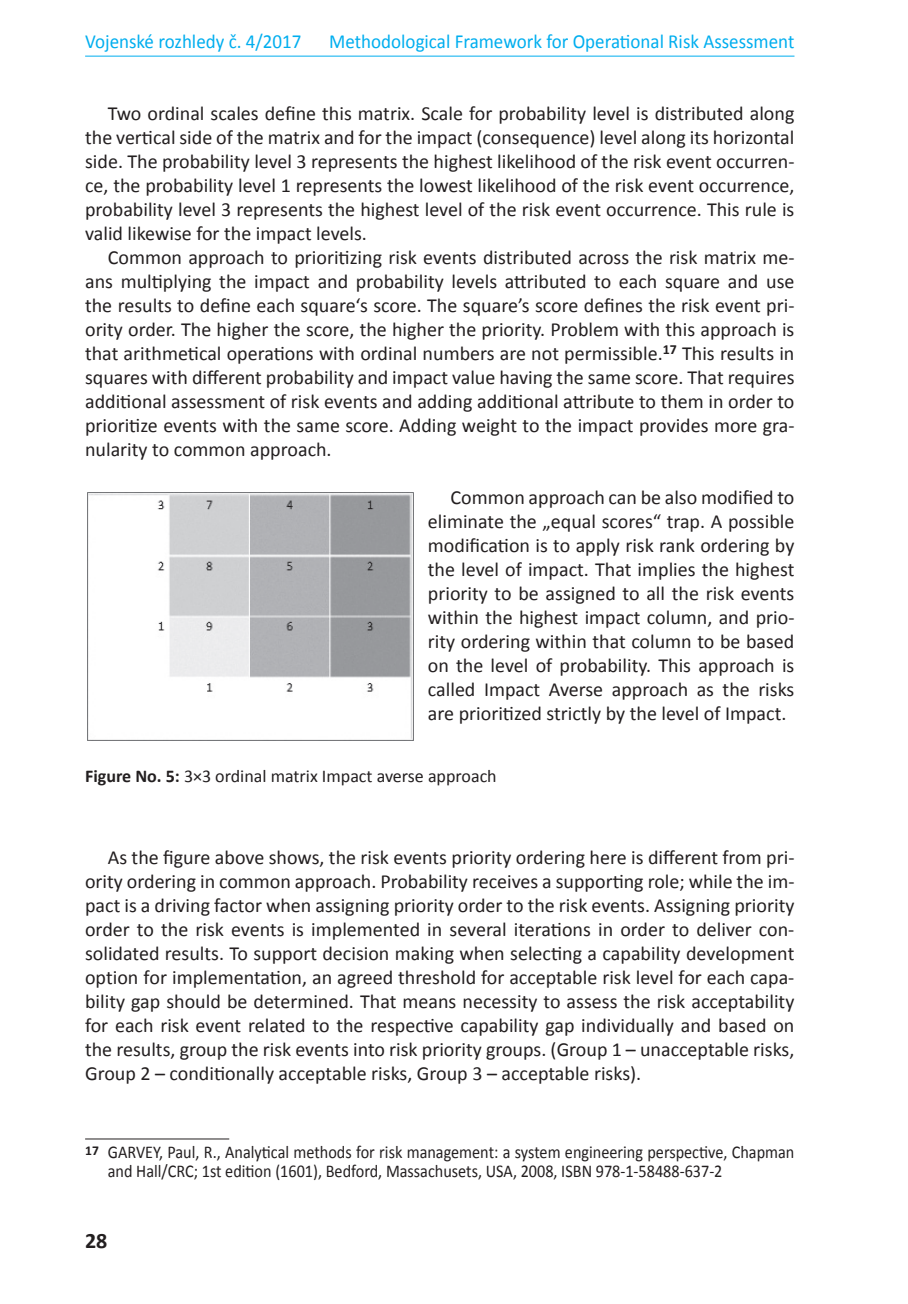
<style>
.page{position:relative;width:908px;height:1304px;background:#fff}
.page>*{position:absolute;margin:0;border:0;box-sizing:border-box;transform-origin:0 0}
.t1{font:700 22px "Calibri";color:#231f20}
.t2{font:20px/24px "Calibri";color:#231f20;text-align:justify}
.t3{font:20px "Calibri";color:#00aeef;scale:.95 1}
.t4{font:18px/19px "Calibri";color:#231f20;scale:.9 1}
.t5{font:18px "Calibri";color:#231f20}
.s1{font-weight:700}
</style>
<div class="page">
<hr style="left:85px;top:56px;width:709px;height:1px;background:#00aeef">
<hr style="left:85px;top:1138px;width:144px;height:1px;background:#231f20">
<img style="left:88px;top:493px;width:325px;height:247px">
<p class="t3" style="left:85px;top:29px;width:229px">Vojenské rozhledy č. 4/2017</p>
<p class="t3" style="left:329px;top:29px;width:491px">Methodological Framework for Operational Risk Assessment</p>
<p class="t2" style="left:85px;top:101px;width:710px;text-indent:23px">Two ordinal scales define this matrix. Scale for probability level is distributed along the vertical side of the matrix and for the impact (consequence) level along its horizontal side. The probability level 3 represents the highest likelihood of the risk event occurren&shy;ce, the probability level 1 represents the lowest likelihood of the risk event occurrence, probability level 3 represents the highest level of the risk event occurrence. This rule is valid likewise for the impact levels.</p>
<p class="t2" style="left:85px;top:245px;width:710px;text-indent:23px">Common approach to prioritizing risk events distributed across the risk matrix me&shy;ans multiplying the impact and probability levels attributed to each square and use the results to define each square‘s score. The square’s score defines the risk event pri&shy;ority order. The higher the score, the higher the priority. Problem with this approach is that arithmetical operations with ordinal numbers are not permissible.<sup>17</sup> This results in squares with different probability and impact value having the same score. That requires additional assessment of risk events and adding additional attribute to them in order to prioritize events with the same score. Adding weight to the impact provides more gra&shy;nularity to common approach.</p>
<p class="t2" style="left:428px;top:485px;width:368px;text-indent:23px">Common approach can be also modified to eliminate the „equal scores“ trap. A possible modification is to apply risk rank ordering by the level of impact. That implies the highest priority to be assigned to all the risk events within the highest impact column, and prio&shy;rity ordering within that column to be based on the level of probability. This approach is called Impact Averse approach as the risks are prioritized strictly by the level of Impact.</p>
<p class="t5" style="left:85px;top:764px;width:413px"><span class="s1">Figure No. 5:</span> 3×3 ordinal matrix Impact averse approach</p>
<p class="t2" style="left:85px;top:845px;width:710px;text-indent:23px">As the figure above shows, the risk events priority ordering here is different from pri&shy;ority ordering in common approach. Probability receives a supporting role; while the im&shy;pact is a driving factor when assigning priority order to the risk events. Assigning priority order to the risk events is implemented in several iterations in order to deliver con&shy;solidated results. To support decision making when selecting a capability development option for implementation, an agreed threshold for acceptable risk level for each capa&shy;bility gap should be determined. That means necessity to assess the risk acceptability for each risk event related to the respective capability gap individually and based on the results, group the risk events into risk priority groups. (Group 1 – unacceptable risks, Group 2 – conditionally acceptable risks, Group 3 – acceptable risks).</p>
<p class="t4" style="left:108px;top:1143px;width:764px;text-indent:-23px"><sup>17</sup> GARVEY, Paul, R., Analytical methods for risk management: a system engineering perspective, Chapman and Hall/CRC; 1st edition (1601), Bedford, Massachusets, USA, 2008, ISBN 978-1-58488-637-2</p>
<p class="t1" style="left:85px;top:1227px;width:24px">28</p>
</div>
